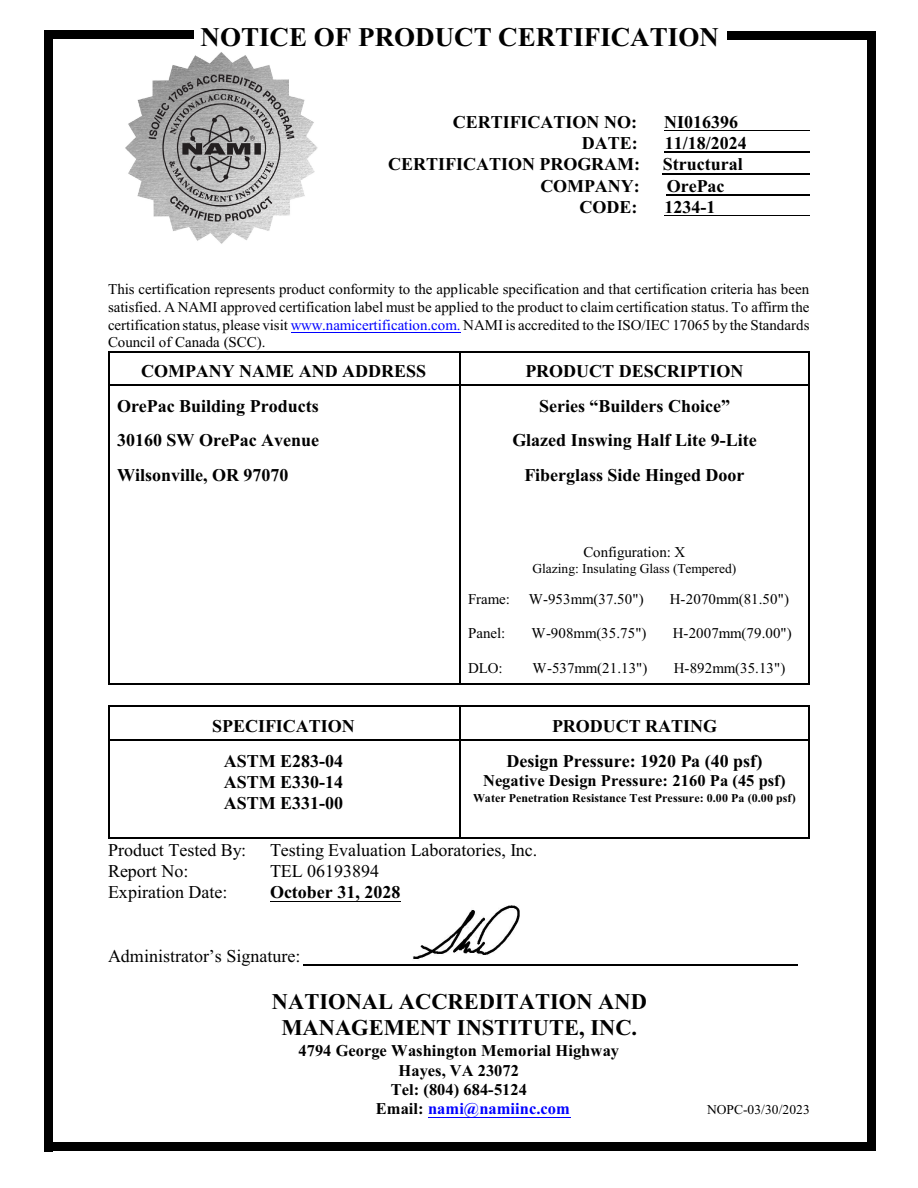
<style>
.page{position:relative;width:918px;height:1188px;background:#fff}
.page>*{position:absolute;margin:0;border:0;box-sizing:border-box;transform-origin:0 0}
.t1{font:700 27px "Times New Roman";color:#000}
.t2{font:700 22.5px/26.2px "Times New Roman";color:#000;text-align:center}
.t3{font:700 18px/21.3px "Times New Roman";color:#000;text-align:justify}
.t4{font:18px "Times New Roman";color:#000}
.t5{font:700 16.5px "Times New Roman";color:#000}
.t6{font:700 16.5px "Times New Roman";color:#00f}
.t7{font:15px/17.7px "Times New Roman";color:#000;text-align:justify}
.t8{font:13.5px "Times New Roman";color:#000}
.t9{font:700 12px "Times New Roman";color:#000}
.s1{color:#00f}
.s2{color:#000}
</style>
<div class="page">
<hr style="left:108px;top:351px;width:351px;height:1px;background:#000">
<hr style="left:108px;top:353px;width:1px;height:33px;background:#000">
<hr style="left:108px;top:384px;width:351px;height:2px;background:#000">
<hr style="left:809px;top:351px;width:1px;height:35px;background:#000">
<hr style="left:459px;top:351px;width:351px;height:1px;background:#000">
<hr style="left:459px;top:353px;width:1px;height:33px;background:#000">
<hr style="left:459px;top:384px;width:349px;height:2px;background:#000">
<hr style="left:108px;top:386px;width:1px;height:34px;background:#000">
<hr style="left:809px;top:386px;width:1px;height:34px;background:#000">
<hr style="left:459px;top:386px;width:1px;height:34px;background:#000">
<hr style="left:108px;top:420px;width:1px;height:35px;background:#000">
<hr style="left:809px;top:420px;width:1px;height:35px;background:#000">
<hr style="left:459px;top:420px;width:1px;height:35px;background:#000">
<hr style="left:108px;top:455px;width:1px;height:34px;background:#000">
<hr style="left:809px;top:455px;width:1px;height:34px;background:#000">
<hr style="left:459px;top:455px;width:1px;height:34px;background:#000">
<hr style="left:108px;top:489px;width:1px;height:45px;background:#000">
<hr style="left:809px;top:489px;width:1px;height:45px;background:#000">
<hr style="left:459px;top:489px;width:1px;height:45px;background:#000">
<hr style="left:108px;top:534px;width:1px;height:47px;background:#000">
<hr style="left:809px;top:534px;width:1px;height:47px;background:#000">
<hr style="left:459px;top:534px;width:1px;height:47px;background:#000">
<hr style="left:108px;top:581px;width:1px;height:34px;background:#000">
<hr style="left:809px;top:581px;width:1px;height:34px;background:#000">
<hr style="left:459px;top:581px;width:1px;height:34px;background:#000">
<hr style="left:108px;top:615px;width:1px;height:35px;background:#000">
<hr style="left:809px;top:615px;width:1px;height:35px;background:#000">
<hr style="left:459px;top:615px;width:1px;height:35px;background:#000">
<hr style="left:108px;top:683px;width:351px;height:1px;background:#000">
<hr style="left:108px;top:650px;width:1px;height:33px;background:#000">
<hr style="left:809px;top:650px;width:1px;height:34px;background:#000">
<hr style="left:459px;top:683px;width:351px;height:1px;background:#000">
<hr style="left:459px;top:650px;width:1px;height:33px;background:#000">
<hr style="left:108px;top:706px;width:351px;height:1px;background:#000">
<hr style="left:108px;top:707px;width:1px;height:33px;background:#000">
<hr style="left:108px;top:739px;width:351px;height:1px;background:#000">
<hr style="left:809px;top:706px;width:1px;height:34px;background:#000">
<hr style="left:459px;top:706px;width:351px;height:1px;background:#000">
<hr style="left:459px;top:707px;width:1px;height:33px;background:#000">
<hr style="left:459px;top:739px;width:349px;height:1px;background:#000">
<hr style="left:108px;top:837px;width:351px;height:1px;background:#000">
<hr style="left:108px;top:740px;width:1px;height:97px;background:#000">
<hr style="left:809px;top:740px;width:1px;height:98px;background:#000">
<hr style="left:459px;top:837px;width:351px;height:1px;background:#000">
<hr style="left:459px;top:740px;width:1px;height:97px;background:#000">
<img style="left:125px;top:52px;width:193px;height:192px">
<hr style="left:664px;top:130px;width:146px;height:1px;background:#000">
<hr style="left:665px;top:152px;width:145px;height:1px;background:#000">
<hr style="left:663px;top:173px;width:147px;height:1px;background:#000">
<hr style="left:667px;top:194px;width:143px;height:1px;background:#000">
<hr style="left:665px;top:215px;width:145px;height:1px;background:#000">
<hr style="left:291px;top:332px;width:170px;height:1px;background:#00f">
<hr style="left:270px;top:901px;width:130px;height:1px;background:#000">
<hr style="left:428px;top:1117px;width:142px;height:1px;background:#00f">
<div style="left:867px;top:32px;width:8px;height:1119px;background:#000"></div>
<div style="left:728px;top:32px;width:147px;height:8px;background:#000"></div>
<div style="left:44px;top:31px;width:9px;height:1120px;background:#000"></div>
<div style="left:44px;top:30px;width:150px;height:9px;background:#000"></div>
<hr style="left:303px;top:964px;width:495px;height:2px;background:#000">
<div style="left:44px;top:1142px;width:831px;height:9px;background:#000"></div>
<img style="left:413px;top:905px;width:107px;height:54px">
<h1 class="t1" style="left:201px;top:28px;width:520px">NOTICE OF PRODUCT CERTIFICATION</h1>
<p class="t3" style="left:453px;top:113px;width:186px">CERTIFICATION NO:</p>
<p class="t3" style="left:664px;top:113px;width:75px">NI016396</p>
<p class="t3" style="left:582px;top:134px;width:57px">DATE:</p>
<p class="t3" style="left:665px;top:134px;width:84px">11/18/2024</p>
<p class="t3" style="left:388px;top:155px;width:254px">CERTIFICATION PROGRAM:</p>
<p class="t3" style="left:663px;top:155px;width:81px">Structural</p>
<p class="t3" style="left:540px;top:177px;width:101px">COMPANY:</p>
<p class="t3" style="left:667px;top:177px;width:59px">OrePac</p>
<p class="t3" style="left:580px;top:198px;width:59px">CODE:</p>
<p class="t3" style="left:665px;top:198px;width:52px">1234-1</p>
<p class="t7" style="left:108px;top:282px;width:703px">This certification represents product conformity to the applicable specification and that certification criteria has been satisfied. A NAMI approved certification label must be applied to the product to claim certification status. To affirm the certification status, please visit <span class="s1">www.namicertification.com.</span> NAMI is accredited to the ISO/IEC 17065 by the Standards Council of Canada (SCC).</p>
<p class="t3" style="left:141px;top:362px;width:287px">COMPANY NAME AND ADDRESS</p>
<p class="t3" style="left:525px;top:362px;width:220px">PRODUCT DESCRIPTION</p>
<p class="t3" style="left:117px;top:397px;width:203px">OrePac Building Products</p>
<p class="t3" style="left:539px;top:397px;width:192px">Series “Builders Choice”</p>
<p class="t3" style="left:117px;top:432px;width:204px">30160 SW OrePac Avenue</p>
<p class="t3" style="left:512px;top:432px;width:246px">Glazed Inswing Half Lite 9-Lite</p>
<p class="t3" style="left:117px;top:466px;width:173px">Wilsonville, OR 97070</p>
<p class="t3" style="left:524px;top:466px;width:222px">Fiberglass Side Hinged Door</p>
<p class="t7" style="left:583px;top:545px;width:104px">Configuration: X</p>
<p class="t8" style="left:533px;top:564px;width:205px">Glazing: Insulating Glass (Tempered)</p>
<p class="t7" style="left:468px;top:591px;width:177px">Frame: W-953mm(37.50")</p>
<p class="t7" style="left:670px;top:591px;width:121px">H-2070mm(81.50")</p>
<p class="t7" style="left:468px;top:626px;width:39px">Panel:</p>
<p class="t7" style="left:532px;top:626px;width:117px">W-908mm(35.75")</p>
<p class="t7" style="left:673px;top:626px;width:121px">H-2007mm(79.00")</p>
<p class="t7" style="left:468px;top:661px;width:36px">DLO:</p>
<p class="t7" style="left:533px;top:661px;width:116px">W-537mm(21.13")</p>
<p class="t7" style="left:674px;top:661px;width:113px">H-892mm(35.13")</p>
<p class="t3" style="left:212px;top:717px;width:144px">SPECIFICATION</p>
<p class="t3" style="left:552px;top:717px;width:167px">PRODUCT RATING</p>
<p class="t3" style="left:224px;top:752px;width:121px">ASTM E283-04<br>ASTM E330-14<br>ASTM E331-00</p>
<p class="t3" style="left:507px;top:752px;width:257px">Design Pressure: 1920 Pa (40 psf)</p>
<p class="t5" style="left:483px;top:775px;width:304px">Negative Design Pressure: 2160 Pa (45 psf)</p>
<p class="t9" style="left:473px;top:793px;width:324px">Water Penetration Resistance Test Pressure: 0.00 Pa (0.00 psf)</p>
<p class="t4" style="left:108px;top:843px;width:140px">Product Tested By:</p>
<p class="t4" style="left:270px;top:843px;width:269px">Testing Evaluation Laboratories, Inc.</p>
<p class="t4" style="left:108px;top:864px;width:82px">Report No:</p>
<p class="t4" style="left:270px;top:864px;width:111px">TEL 06193894</p>
<p class="t4" style="left:108px;top:886px;width:121px">Expiration Date:</p>
<p class="t3" style="left:270px;top:884px;width:132px">October 31, 2028</p>
<p class="t4" style="left:108px;top:950px;width:194px">Administrator’s Signature:</p>
<h2 class="t2" style="left:272px;top:991px;width:376px">NATIONAL ACCREDITATION AND<br>MANAGEMENT INSTITUTE, INC.</h2>
<p class="t5" style="left:299px;top:1045px;width:322px">4794 George Washington Memorial Highway</p>
<p class="t5" style="left:399px;top:1064px;width:122px">Hayes, VA 23072</p>
<p class="t5" style="left:391px;top:1084px;width:138px">Tel: (804) 684-5124</p>
<p class="t6" style="left:376px;top:1103px;width:195px"><span class="s2">Email:</span> nami@namiinc.com</p>
<p class="t8" style="left:707px;top:1105px;width:104px">NOPC-03/30/2023</p>
</div>
